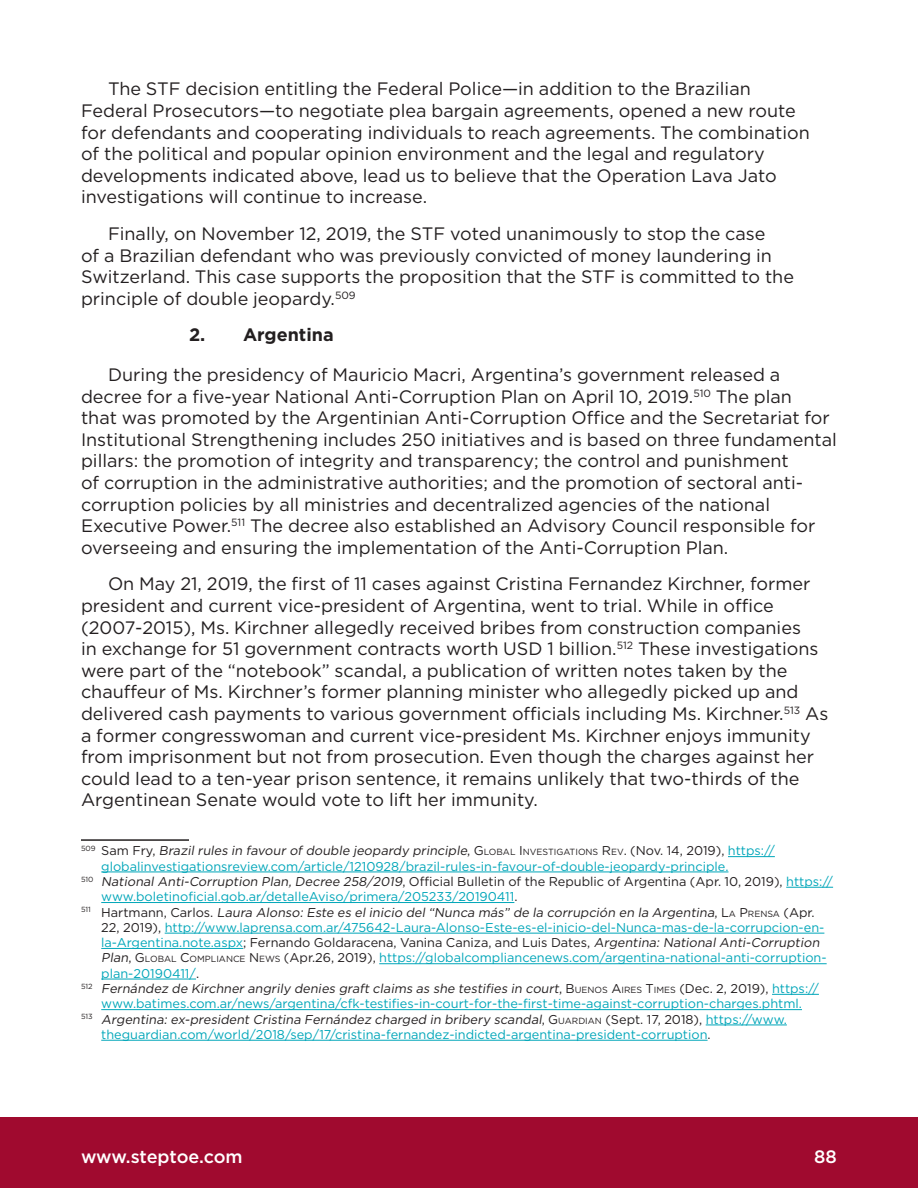
<style>
.page{position:relative;width:918px;height:1188px;background:#fff}
.page>*{position:absolute;margin:0;border:0;box-sizing:border-box;transform-origin:0 0}
.Body_Text_First_Inde{font:18px/21.6px "Gotham";color:#231f20}
.t1{font:500 18px "Gotham";letter-spacing:-.01em;color:#fff}
.t2{font:700 18px "Gotham";color:#231f20}
.Footnote_text{font:12.75px/15.3px "Gotham";color:#00a6b9}
.s1{color:#231f20}
.s2{font-style:italic;color:#231f20}
.s3{font-size:8.85px;color:#231f20}
</style>
<div class="page">
<div style="left:0;top:1118px;width:918px;height:70px;background:#a00a2f"></div>
<hr style="left:81px;top:839px;width:108px;height:2px;background:#231f20">
<hr style="left:728px;top:856px;width:47px;height:1px;background:#00a6b9">
<hr style="left:101px;top:872px;width:627px;height:1px;background:#00a6b9">
<hr style="left:786px;top:887px;width:47px;height:1px;background:#00a6b9">
<hr style="left:101px;top:902px;width:413px;height:1px;background:#00a6b9">
<hr style="left:165px;top:933px;width:659px;height:1px;background:#00a6b9">
<hr style="left:101px;top:948px;width:142px;height:1px;background:#00a6b9">
<hr style="left:379px;top:963px;width:448px;height:1px;background:#00a6b9">
<hr style="left:101px;top:979px;width:95px;height:1px;background:#00a6b9">
<hr style="left:772px;top:994px;width:47px;height:1px;background:#00a6b9">
<hr style="left:101px;top:1009px;width:701px;height:1px;background:#00a6b9">
<hr style="left:706px;top:1025px;width:81px;height:1px;background:#00a6b9">
<hr style="left:101px;top:1040px;width:607px;height:1px;background:#00a6b9">
<p class="Body_Text_First_Inde" style="left:81px;top:78px;width:730px;text-indent:27px">The STF decision entitling the Federal Police—in addition to the Brazilian Federal Prosecutors—to negotiate plea bargain agreements, opened a new route for defendants and cooperating individuals to reach agreements. The combination of the political and popular opinion environment and the legal and regulatory developments indicated above, lead us to believe that the Operation Lava Jato investigations will continue to increase.</p>
<p class="Body_Text_First_Inde" style="left:81px;top:222px;width:715px;text-indent:27px">Finally, on November 12, 2019, the STF voted unanimously to stop the case<br>of a Brazilian defendant who was previously convicted of money laundering in Switzerland. This case supports the proposition that the STF is committed to the principle of double jeopardy.<sup>509</sup></p>
<p class="t2" style="left:189px;top:323px;width:146px">2. Argentina</p>
<p class="Body_Text_First_Inde" style="left:81px;top:363px;width:757px;text-indent:27px">During the presidency of Mauricio Macri, Argentina’s government released a decree for a five-year National Anti-Corruption Plan on April 10, 2019.<sup>510</sup> The plan<br>that was promoted by the Argentinian Anti-Corruption Office and the Secretariat for Institutional Strengthening includes 250 initiatives and is based on three fundamental pillars: the promotion of integrity and transparency; the control and punishment<br>of corruption in the administrative authorities; and the promotion of sectoral anti&shy;corruption policies by all ministries and decentralized agencies of the national Executive Power.<sup>511</sup> The decree also established an Advisory Council responsible for overseeing and ensuring the implementation of the Anti-Corruption Plan.</p>
<p class="Body_Text_First_Inde" style="left:81px;top:573px;width:749px;text-indent:27px">On May 21, 2019, the first of 11 cases against Cristina Fernandez Kirchner, former president and current vice-president of Argentina, went to trial. While in office (2007-2015), Ms. Kirchner allegedly received bribes from construction companies<br>in exchange for 51 government contracts worth USD 1 billion.<sup>512</sup> These investigations were part of the “notebook” scandal, a publication of written notes taken by the chauffeur of Ms. Kirchner’s former planning minister who allegedly picked up and delivered cash payments to various government officials including Ms. Kirchner.<sup>513</sup> As a former congresswoman and current vice-president Ms. Kirchner enjoys immunity from imprisonment but not from prosecution. Even though the charges against her could lead to a ten-year prison sentence, it remains unlikely that two-thirds of the Argentinean Senate would vote to lift her immunity.</p>
<p class="Footnote_text" style="left:101px;top:843px;width:675px;text-indent:-20px"><sup>509</sup> <span class="s1">Sam Fry,</span> <span class="s2">Brazil rules in favour of double jeopardy principle</span><span class="s1">,</span> <span class="s1">G</span><span class="s3">LOBAL</span> <span class="s1">I</span> <span class="s3">NVESTIGATIONS</span> <span class="s1">R</span> <span class="s3">EV</span><span class="s1">.</span> <span class="s1">(Nov. 14, 2019),</span> https:// globalinvestigationsreview.com/article/1210928/brazil-rules-in-favour-of-double-jeopardy-principle.</p>
<p class="Footnote_text" style="left:101px;top:874px;width:733px;text-indent:-20px"><sup>510</sup> <span class="s2">National Anti-Corruption Plan, Decree 258/2019</span><span class="s1">, Official Bulletin of the Republic of Argentina (Apr. 10, 2019),</span> https:// www.boletinoficial.gob.ar/detalleAviso/primera/205233/20190411<span class="s1">.</span></p>
<p class="Footnote_text" style="left:101px;top:904px;width:727px;text-indent:-20px"><sup>5</sup> <sup>1</sup> <sup>1</sup> <span class="s1">H a rt m a n n , C a r l o s .</span> <span class="s2">Laura Alonso: Este es el inicio del “Nunca más” de la corrupción en la Argentina</span><span class="s1">,</span> <span class="s1">L</span> <span class="s3">A</span> <span class="s1">P</span> <span class="s3">R E N SA</span> <span class="s1">( A p r.<br>22, 2019),</span> http://www.laprensa.com.ar/475642-Laura-Alonso-Este-es-el-inicio-del-Nunca-mas-de-la-corrupcion-en&shy;la-Argentina.note.aspx<span class="s1">; Fernando Goldaracena, Vanina Caniza, and Luis Dates,</span> <span class="s2">Argentina: National Anti-Corruption Plan</span><span class="s1">,</span> <span class="s1">G</span><span class="s3">LOBAL</span> <span class="s1">C</span><span class="s3">OMPLIANCE</span> <span class="s1">N</span> <span class="s3">EWS</span> <span class="s1">(Apr.26, 2019),</span> https://globalcompliancenews.com/argentina-national-anti-corruption&shy;plan-20190411/<span class="s1">.</span></p>
<p class="Footnote_text" style="left:81px;top:981px;width:739px;text-align:center"><sup>51</sup> <sup>2</sup> <span class="s2">Fernández de Kirchner angrily denies graft claims as she testifies in court</span><span class="s1">,</span> <span class="s1">B</span> <span class="s3">U E N O S</span> <span class="s1">A</span> <span class="s3">I R E S</span> <span class="s1">T</span> <span class="s3">I M E S</span> <span class="s1">( D e c . 2 , 2 01 9 ) ,</span> h t t p s :// www.batimes.com.ar/news/argentina/cfk-testifies-in-court-for-the-first-time-against-corruption-charges.phtml.</p>
<p class="Footnote_text" style="left:101px;top:1011px;width:687px;text-indent:-20px"><sup>5</sup> <sup>1</sup> <sup>3</sup> <span class="s2">Argentina: ex-president Cristina Fernández charged in bribery scandal</span><span class="s1">,</span> <span class="s1">G</span> <span class="s3">UA R D I A N</span> <span class="s1">( S e p t . 1 7, 2 0 1 8 ) ,</span> h t t p s ://www. theguardian.com/world/2018/sep/17/cristina-fernandez-indicted-argentina-president-corruption<span class="s1">.</span></p>
<p class="t1" style="left:81px;top:1145px;width:163px">www.steptoe.com</p>
<p class="t1" style="left:814px;top:1145px;width:24px">88</p>
</div>
